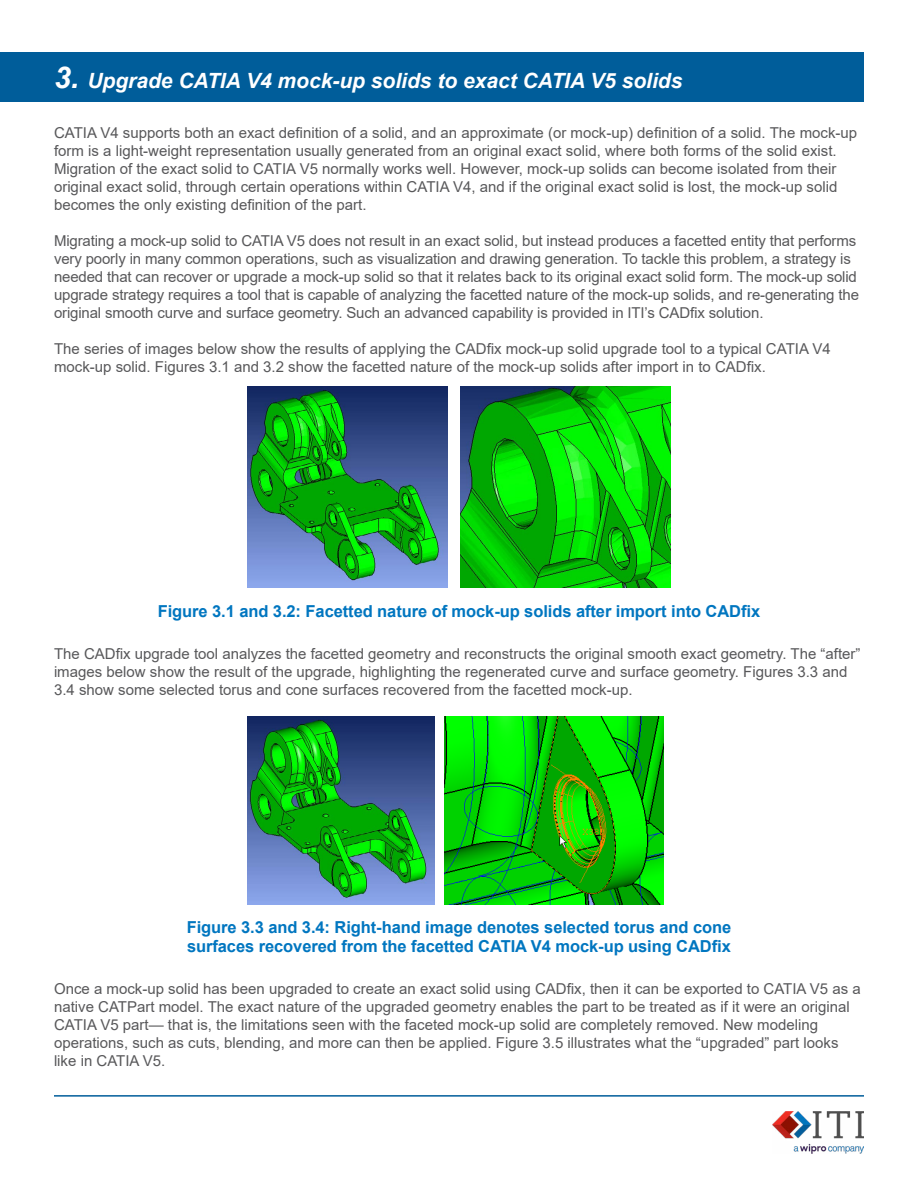
<style>
.page{position:relative;width:918px;height:1188px;background:#fff}
.page>*{position:absolute;margin:0;border:0;box-sizing:border-box;transform-origin:0 0}
.t1{font:italic 700 21px "Arial";color:#fff}
.t2{font:700 16.5px/19.8px "Arial";letter-spacing:-.005em;color:#0076c0}
.t3{font:15px/18px "Arial";color:#58585a}
.s1{font-size:30px}
</style>
<div class="page">
<img style="left:772px;top:1111px;width:92px;height:42px">
<hr style="left:54px;top:1095px;width:810px;height:2px;background:#005d9a">
<div style="left:0;top:52px;width:864px;height:50px;background:#005d9a"></div>
<img style="left:247px;top:387px;width:200px;height:201px">
<img style="left:460px;top:387px;width:211px;height:201px">
<img style="left:247px;top:717px;width:187px;height:187px">
<img style="left:444px;top:717px;width:220px;height:187px">
<h1 class="t1" style="left:54px;top:66px;width:630px"><span class="s1">3.</span> Upgrade CATIA V4 mock-up solids to exact CATIA V5 solids</h1>
<p class="t3" style="left:54px;top:124px;width:805px">CATIA V4 supports both an exact definition of a solid, and an approximate (or mock-up) definition of a solid. The mock-up form is a light-weight representation usually generated from an original exact solid, where both forms of the solid exist.<br>Migration of the exact solid to CATIA V5 normally works well. However, mock-up solids can become isolated from their original exact solid, through certain operations within CATIA V4, and if the original exact solid is lost, the mock-up solid becomes the only existing definition of the part.</p>
<p class="t3" style="left:54px;top:232px;width:807px">Migrating a mock-up solid to CATIA V5 does not result in an exact solid, but instead produces a facetted entity that performs very poorly in many common operations, such as visualization and drawing generation. To tackle this problem, a strategy is needed that can recover or upgrade a mock-up solid so that it relates back to its original exact solid form. The mock-up solid upgrade strategy requires a tool that is capable of analyzing the facetted nature of the mock-up solids, and re-generating the original smooth curve and surface geometry. Such an advanced capability is provided in ITI’s CADfix solution.</p>
<p class="t3" style="left:54px;top:340px;width:778px">The series of images below show the results of applying the CADfix mock-up solid upgrade tool to a typical CATIA V4 mock-up solid. Figures 3.1 and 3.2 show the facetted nature of the mock-up solids after import in to CADfix.</p>
<p class="t2" style="left:158px;top:601px;width:604px">Figure 3.1 and 3.2: Facetted nature of mock-up solids after import into CADfix</p>
<p class="t3" style="left:54px;top:645px;width:808px">The CADfix upgrade tool analyzes the facetted geometry and reconstructs the original smooth exact geometry. The “after” images below show the result of the upgrade, highlighting the regenerated curve and surface geometry. Figures 3.3 and<br>3.4 show some selected torus and cone surfaces recovered from the facetted mock-up.</p>
<p class="t2" style="left:187px;top:917px;width:546px">Figure 3.3 and 3.4: Right-hand image denotes selected torus and cone surfaces recovered from the facetted CATIA V4 mock-up using CADfix</p>
<p class="t3" style="left:54px;top:979px;width:808px">Once a mock-up solid has been upgraded to create an exact solid using CADfix, then it can be exported to CATIA V5 as a native CATPart model. The exact nature of the upgraded geometry enables the part to be treated as if it were an original CATIA V5 part— that is, the limitations seen with the faceted mock-up solid are completely removed. New modeling operations, such as cuts, blending, and more can then be applied. Figure 3.5 illustrates what the “upgraded” part looks like in CATIA V5.</p>
</div>
